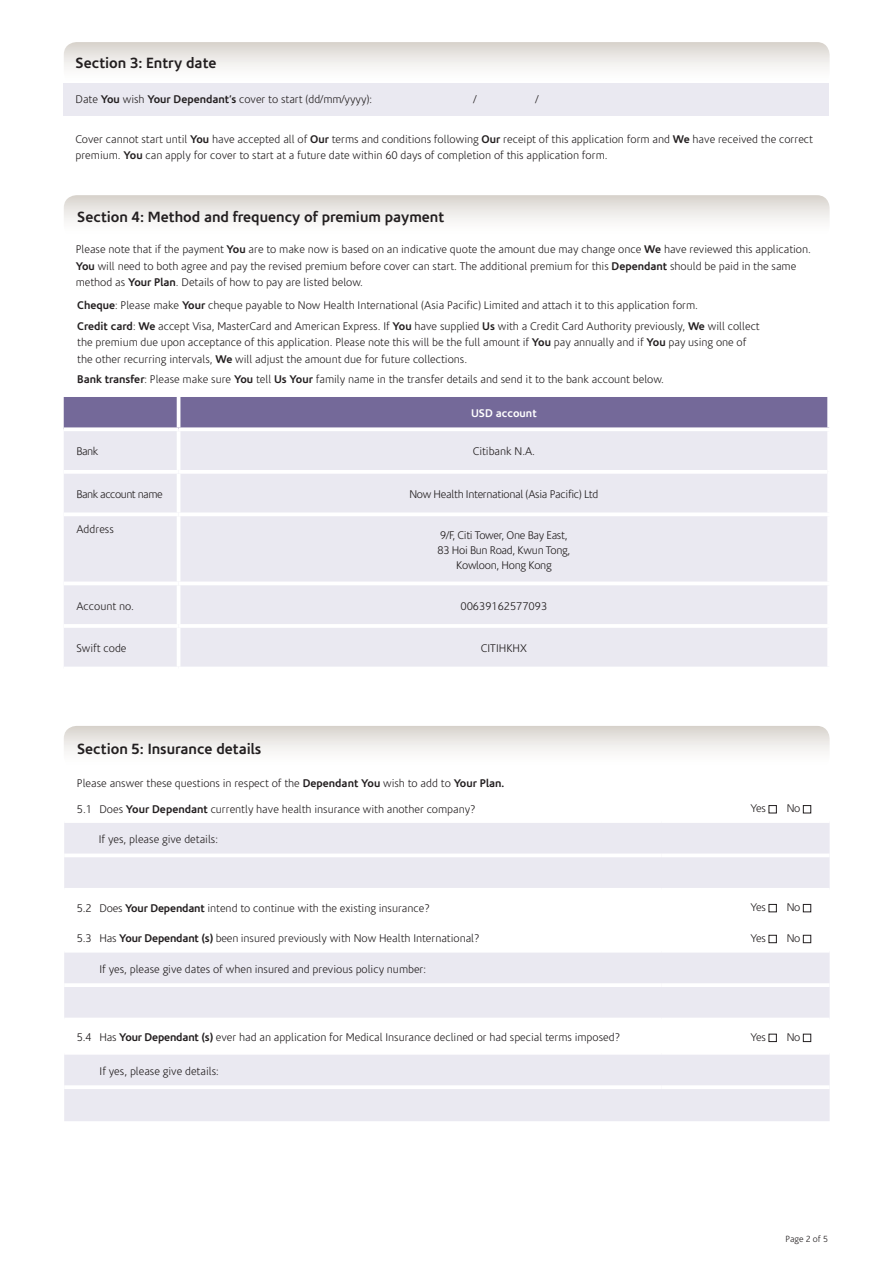
<style>
.page{position:relative;width:893px;height:1263px;background:#fff}
.page>*{position:absolute;margin:0;border:0;box-sizing:border-box;transform-origin:0 0}
.t1{font:700 15px "Corisande";color:#231f20}
.t2{font:300 11.25px/16.5px "Corisande";color:#231f20}
.t3{font:300 11.25px "Corisande";letter-spacing:-.025em;color:#231f20}
.t4{font:300 11.25px "Corisande";letter-spacing:-.04em;color:#231f20}
.t5{font:700 11.25px "Corisande";color:#fff}
.t6{font:300 9px "Corisande";color:#231f20}
.s1{font-weight:700}
</style>
<div class="page">
<svg style="left:64px;top:726px;width:766px;height:25px"></svg>
<svg style="left:64px;top:195px;width:766px;height:26px"></svg>
<svg style="left:64px;top:42px;width:766px;height:42px"></svg>
<div style="left:64px;top:84px;width:765px;height:32px;background:#eae9f1"></div>
<div style="left:64px;top:397px;width:763px;height:30px;background:#746999"></div>
<div style="left:64px;top:431px;width:763px;height:236px;background:#eae9f1"></div>
<hr style="left:177px;top:397px;width:3px;height:30px;background:#fff">
<svg style="left:827px;top:397px;width:1px;height:30px"></svg>
<svg style="left:64px;top:427px;width:115px;height:2px"></svg>
<hr style="left:177px;top:431px;width:3px;height:39px;background:#fff">
<svg style="left:179px;top:427px;width:650px;height:1px"></svg>
<hr style="left:64px;top:470px;width:115px;height:4px;background:#fff">
<hr style="left:177px;top:474px;width:3px;height:38px;background:#fff">
<hr style="left:179px;top:470px;width:648px;height:4px;background:#fff">
<hr style="left:64px;top:512px;width:115px;height:4px;background:#fff">
<hr style="left:177px;top:516px;width:3px;height:65px;background:#fff">
<hr style="left:179px;top:512px;width:652px;height:4px;background:#fff">
<svg style="left:179px;top:581px;width:648px;height:4px"></svg>
<hr style="left:177px;top:585px;width:3px;height:39px;background:#fff">
<hr style="left:179px;top:624px;width:652px;height:4px;background:#fff">
<hr style="left:177px;top:628px;width:3px;height:39px;background:#fff">
<svg style="left:64px;top:581px;width:115px;height:4px"></svg>
<hr style="left:64px;top:624px;width:115px;height:4px;background:#fff">
<svg style="left:64px;top:823px;width:766px;height:298px;fill:#eae9f1"></svg>
<hr style="left:64px;top:888px;width:597px;height:3px;background:#fff">
<hr style="left:661px;top:888px;width:169px;height:3px;background:#fff">
<hr style="left:64px;top:922px;width:597px;height:3px;background:#fff">
<hr style="left:661px;top:922px;width:169px;height:3px;background:#fff">
<hr style="left:64px;top:1052px;width:597px;height:3px;background:#fff">
<hr style="left:661px;top:1052px;width:169px;height:3px;background:#fff">
<hr style="left:64px;top:949px;width:597px;height:3px;background:#fff">
<hr style="left:661px;top:949px;width:169px;height:3px;background:#fff">
<hr style="left:64px;top:1018px;width:597px;height:3px;background:#fff">
<hr style="left:661px;top:1018px;width:169px;height:3px;background:#fff">
<svg style="left:64px;top:853px;width:597px;height:4px"></svg>
<svg style="left:661px;top:853px;width:169px;height:4px"></svg>
<hr style="left:64px;top:983px;width:597px;height:4px;background:#fff">
<hr style="left:661px;top:983px;width:169px;height:4px;background:#fff">
<hr style="left:64px;top:1085px;width:597px;height:4px;background:#fff">
<hr style="left:661px;top:1085px;width:169px;height:4px;background:#fff">
<div style="left:769px;top:805px;width:8px;height:8px;border:1px solid #231f20"></div>
<div style="left:803px;top:805px;width:8px;height:8px;border:1px solid #231f20"></div>
<div style="left:769px;top:904px;width:8px;height:8px;border:1px solid #231f20"></div>
<div style="left:803px;top:904px;width:8px;height:8px;border:1px solid #231f20"></div>
<div style="left:769px;top:935px;width:8px;height:8px;border:1px solid #231f20"></div>
<div style="left:803px;top:935px;width:8px;height:8px;border:1px solid #231f20"></div>
<div style="left:769px;top:1034px;width:8px;height:8px;border:1px solid #231f20"></div>
<div style="left:803px;top:1034px;width:8px;height:8px;border:1px solid #231f20"></div>
<p class="t1" style="left:76px;top:54px;width:142px">Section 3: Entry date</p>
<p class="t2" style="left:76px;top:92px;width:298px">Date <span class="s1">You</span> wish <span class="s1">Your Dependant’s</span> cover to start (dd/mm/yyyy):</p>
<p class="t2" style="left:473px;top:92px;width:5px">/</p>
<p class="t2" style="left:535px;top:92px;width:5px">/</p>
<p class="t2" style="left:76px;top:131px;width:739px">Cover cannot start until <span class="s1">You</span> have accepted all of <span class="s1">Our</span> terms and conditions following <span class="s1">Our</span> receipt of this application form and <span class="s1">We</span> have received the correct premium. <span class="s1">You</span> can apply for cover to start at a future date within 60 days of completion of this application form.</p>
<p class="t1" style="left:77px;top:209px;width:368px">Section 4: Method and frequency of premium payment</p>
<p class="t2" style="left:76px;top:242px;width:737px">Please note that if the payment <span class="s1">You</span> are to make now is based on an indicative quote the amount due may change once <span class="s1">We</span> have reviewed this application.<br><span class="s1">You</span> will need to both agree and pay the revised premium before cover can start. The additional premium for this <span class="s1">Dependant</span> should be paid in the same method as <span class="s1">Your Plan</span>. Details of how to pay are listed below.</p>
<p class="t2" style="left:77px;top:297px;width:622px"><span class="s1">Cheque</span>: Please make <span class="s1">Your</span> cheque payable to Now Health International (Asia Pacific) Limited and attach it to this application form.</p>
<p class="t2" style="left:77px;top:318px;width:684px"><span class="s1">Credit card</span>: <span class="s1">We</span> accept Visa, MasterCard and American Express. If <span class="s1">You</span> have supplied <span class="s1">Us</span> with a Credit Card Authority previously, <span class="s1">We</span> will collect</p>
<p class="t2" style="left:77px;top:334px;width:671px">the premium due upon acceptance of this application. Please note this will be the full amount if <span class="s1">You</span> pay annually and if <span class="s1">You</span> pay using one of</p>
<p class="t2" style="left:77px;top:351px;width:391px">the other recurring intervals, <span class="s1">We</span> will adjust the amount due for future collections.</p>
<p class="t2" style="left:77px;top:372px;width:588px"><span class="s1">Bank transfer</span>: Please make sure <span class="s1">You</span> tell <span class="s1">Us Your</span> family name in the transfer details and send it to the bank account below.</p>
<p class="t5" style="left:471px;top:407px;width:67px">USD account</p>
<p class="t2" style="left:76px;top:444px;width:23px">Bank</p>
<p class="t2" style="left:473px;top:444px;width:64px">Citibank N.A.</p>
<p class="t4" style="left:76px;top:488px;width:88px">Bank account name</p>
<p class="t3" style="left:409px;top:488px;width:191px">Now Health International (Asia Pacific) Ltd</p>
<p class="t2" style="left:76px;top:521px;width:39px">Address</p>
<p class="t3" style="left:440px;top:529px;width:129px">9/F, Citi Tower, One Bay East,</p>
<p class="t3" style="left:438px;top:544px;width:134px">83 Hoi Bun Road, Kwun Tong,</p>
<p class="t3" style="left:456px;top:559px;width:97px">Kowloon, Hong Kong</p>
<p class="t2" style="left:76px;top:598px;width:59px">Account no.</p>
<p class="t2" style="left:461px;top:598px;width:88px">00639162577093</p>
<p class="t2" style="left:76px;top:640px;width:52px">Swift code</p>
<p class="t2" style="left:481px;top:640px;width:48px">CITIHKHX</p>
<p class="t1" style="left:77px;top:740px;width:186px">Section 5: Insurance details</p>
<p class="t2" style="left:77px;top:775px;width:429px">Please answer these questions in respect of the <span class="s1">Dependant You</span> wish to add to <span class="s1">Your Plan.</span></p>
<p class="t2" style="left:77px;top:801px;width:400px">5.1 Does <span class="s1">Your Dependant</span> currently have health insurance with another company?</p>
<p class="t2" style="left:750px;top:801px;width:17px">Yes</p>
<p class="t2" style="left:787px;top:801px;width:15px">No</p>
<p class="t2" style="left:99px;top:831px;width:121px">If yes, please give details:</p>
<p class="t2" style="left:77px;top:900px;width:355px">5.2 Does <span class="s1">Your Dependant</span> intend to continue with the existing insurance?</p>
<p class="t2" style="left:750px;top:899px;width:17px">Yes</p>
<p class="t2" style="left:787px;top:899px;width:15px">No</p>
<p class="t2" style="left:77px;top:931px;width:404px">5.3 Has <span class="s1">Your Dependant (s)</span> been insured previously with Now Health International?</p>
<p class="t2" style="left:750px;top:930px;width:17px">Yes</p>
<p class="t2" style="left:787px;top:930px;width:15px">No</p>
<p class="t2" style="left:100px;top:961px;width:328px">If yes, please give dates of when insured and previous policy number:</p>
<p class="t2" style="left:77px;top:1029px;width:545px">5.4 Has <span class="s1">Your Dependant (s)</span> ever had an application for Medical Insurance declined or had special terms imposed?</p>
<p class="t2" style="left:750px;top:1029px;width:17px">Yes</p>
<p class="t2" style="left:787px;top:1029px;width:15px">No</p>
<p class="t2" style="left:100px;top:1063px;width:121px">If yes, please give details:</p>
<p class="t6" style="left:785px;top:1234px;width:44px">Page 2 of 5</p>
</div>
